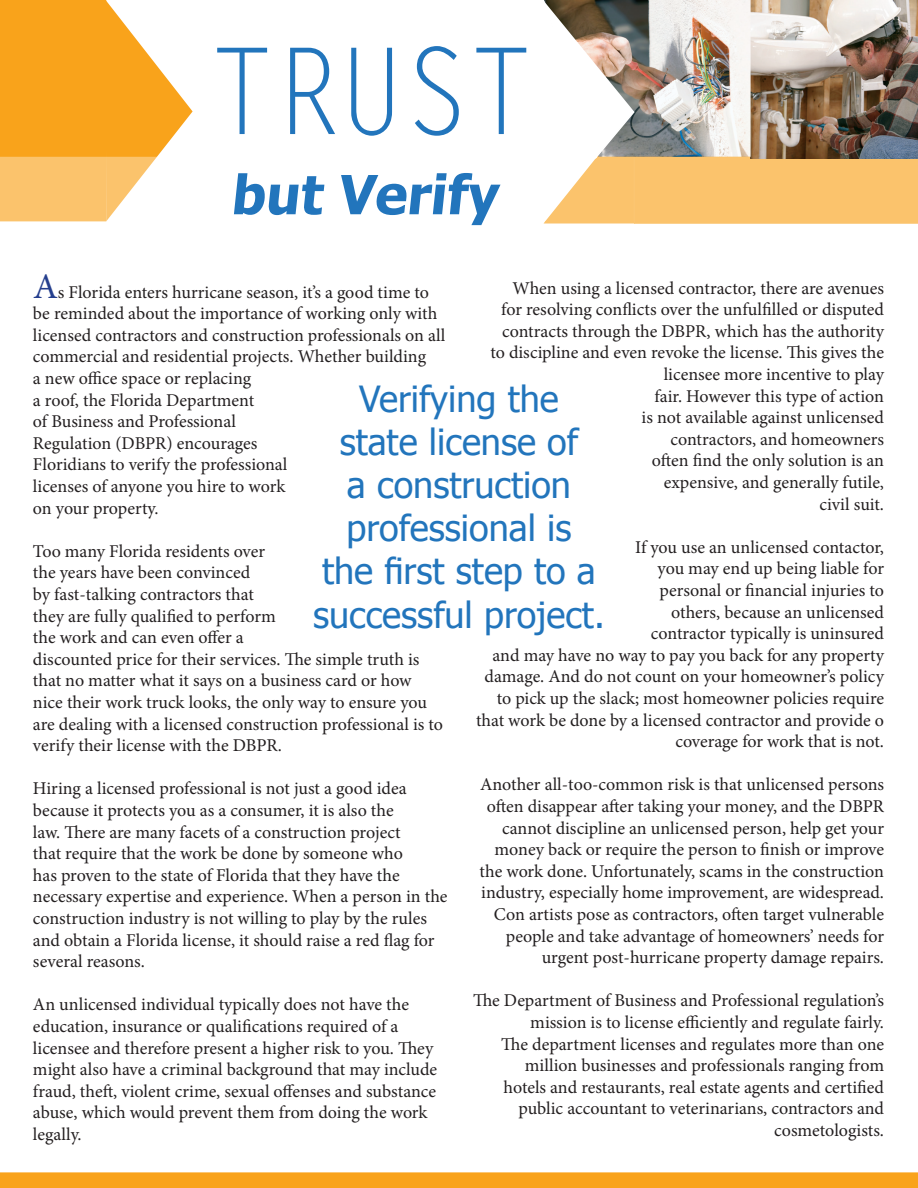
<style>
.page{position:relative;width:918px;height:1188px;background:#fff}
.page>*{position:absolute;margin:0;border:0;box-sizing:border-box;transform-origin:0 0}
.t1{font:119.85px "Letter Gothic Std";color:#2275bc;scale:.9 1}
.t2{font:700 54px "Tahoma";color:#2275bc}
.t3{font:36px "Tahoma";color:#2275bc}
.t4{font:18px/21.6px "Minion Pro";color:#231f20;text-align:right}
.s1{font-size:36px;color:#253f8e}
.s2{font-family:"Tahoma";font-size:36px;color:#2275bc}
</style>
<div class="page">
<div style="left:1px;top:1173px;width:916px;height:14px;background:#f9a31b"></div>
<div style="left:0;top:1172px;width:918px;height:16px;border:2px solid #f9a31b"></div>
<svg style="left:0;top:0;width:918px;height:224px"></svg>
<img style="left:636px;top:0;width:282px;height:158px">
<svg style="left:541px;top:0;width:95px;height:224px"></svg>
<p class="t1" style="left:210px;top:23px;width:362px">TRUST</p>
<p class="t2" style="left:230px;top:157px;width:268px">but Verify</p>
<p class="t4" style="left:33px;top:281px;width:414px;text-align:left"><span class="s1">A</span>s Florida enters hurricane season, it’s a good time to be reminded about the importance of working only with licensed contractors and construction professionals on all commercial and residential projects. Whether building</p>
<p class="t4" style="left:33px;top:368px;width:256px;text-align:left">a new ofce space or replacing<br>a roof, the Florida Department<br>of Business and Professional<br>Regulation (DBPR) encourages<br>Floridians to verify the professional licenses of anyone you hire to work on your property.</p>
<p class="t4" style="left:33px;top:540px;width:234px;text-align:left">Too many Florida residents over the years have been convinced by fast-talking contractors that</p>
<p class="t4" style="left:501px;top:277px;width:384px;text-align:justify;text-indent:11px">When using a licensed contractor, there are avenues for resolving conficts over the unfulflled or disputed contracts through the DBPR, which has the authority</p>
<p class="t4" style="left:490px;top:342px;width:395px">to discipline and even revoke the license. Tis gives the licensee more incentive to play</p>
<h1 class="t3" style="left:359px;top:374px;width:201px">Verifying the</h1>
<p class="t4" style="left:655px;top:385px;width:231px">fair. However this type of action</p>
<p class="t4" style="left:642px;top:407px;width:244px">is not available against unlicensed contractors, and homeowners</p>
<h1 class="t3" style="left:340px;top:418px;width:240px">state license of</h1>
<p class="t4" style="left:652px;top:450px;width:234px">ofen fnd the only solution is an expensive, and generally futile,</p>
<h1 class="t3" style="left:347px;top:461px;width:226px">a construction</h1>
<p class="t4" style="left:820px;top:493px;width:66px">civil suit.</p>
<h1 class="t3" style="left:347px;top:504px;width:226px">professional is</h1>
<p class="t4" style="left:635px;top:536px;width:250px">If you use an unlicensed contactor, you may end up being liable for</p>
<h1 class="t3" style="left:322px;top:547px;width:275px">the first step to a</h1>
<p class="t4" style="left:660px;top:580px;width:226px">personal or fnancial injuries to</p>
<p class="t4" style="left:33px;top:605px;width:573px">they are fully qualifed to perform <span class="s2">successful project.</span></p>
<p class="t4" style="left:651px;top:601px;width:235px">others, because an unlicensed contractor typically is uninsured</p>
<p class="t4" style="left:33px;top:627px;width:412px;text-align:left">the work and can even ofer a<br>discounted price for their services. Te simple truth is that no matter what it says on a business card or how nice their work truck looks, the only way to ensure you are dealing with a licensed construction professional is to verify their license with the DBPR.</p>
<p class="t4" style="left:33px;top:778px;width:416px;text-align:left">Hiring a licensed professional is not just a good idea because it protects you as a consumer, it is also the<br>law. Tere are many facets of a construction project<br>that require that the work be done by someone who<br>has proven to the state of Florida that they have the necessary expertise and experience. When a person in the construction industry is not willing to play by the rules and obtain a Florida license, it should raise a red fag for several reasons.</p>
<p class="t4" style="left:33px;top:994px;width:406px;text-align:left">An unlicensed individual typically does not have the education, insurance or qualifcations required of a licensee and therefore present a higher risk to you. Tey might also have a criminal background that may include fraud, thef, violent crime, sexual ofenses and substance abuse, which would prevent them from doing the work legally.</p>
<p class="t4" style="left:476px;top:644px;width:410px">and may have no way to pay you back for any property damage. And do not count on your homeowner’s policy to pick up the slack; most homeowner policies require that work be done by a licensed contractor and provide o coverage for work that is not.</p>
<p class="t4" style="left:480px;top:774px;width:406px">Another all-too-common risk is that unlicensed persons ofen disappear afer taking your money, and the DBPR cannot discipline an unlicensed person, help get your money back or require the person to fnish or improve the work done. Unfortunately, scams in the construction industry, especially home improvement, are widespread.<br>Con artists pose as contractors, ofen target vulnerable people and take advantage of homeowners’ needs for urgent post-hurricane property damage repairs.</p>
<p class="t4" style="left:473px;top:990px;width:413px">Te Department of Business and Professional regulation’s mission is to license efciently and regulate fairly.<br>Te department licenses and regulates more than one million businesses and professionals ranging from<br>hotels and restaurants, real estate agents and certifed public accountant to veterinarians, contractors and cosmetologists.</p>
</div>
